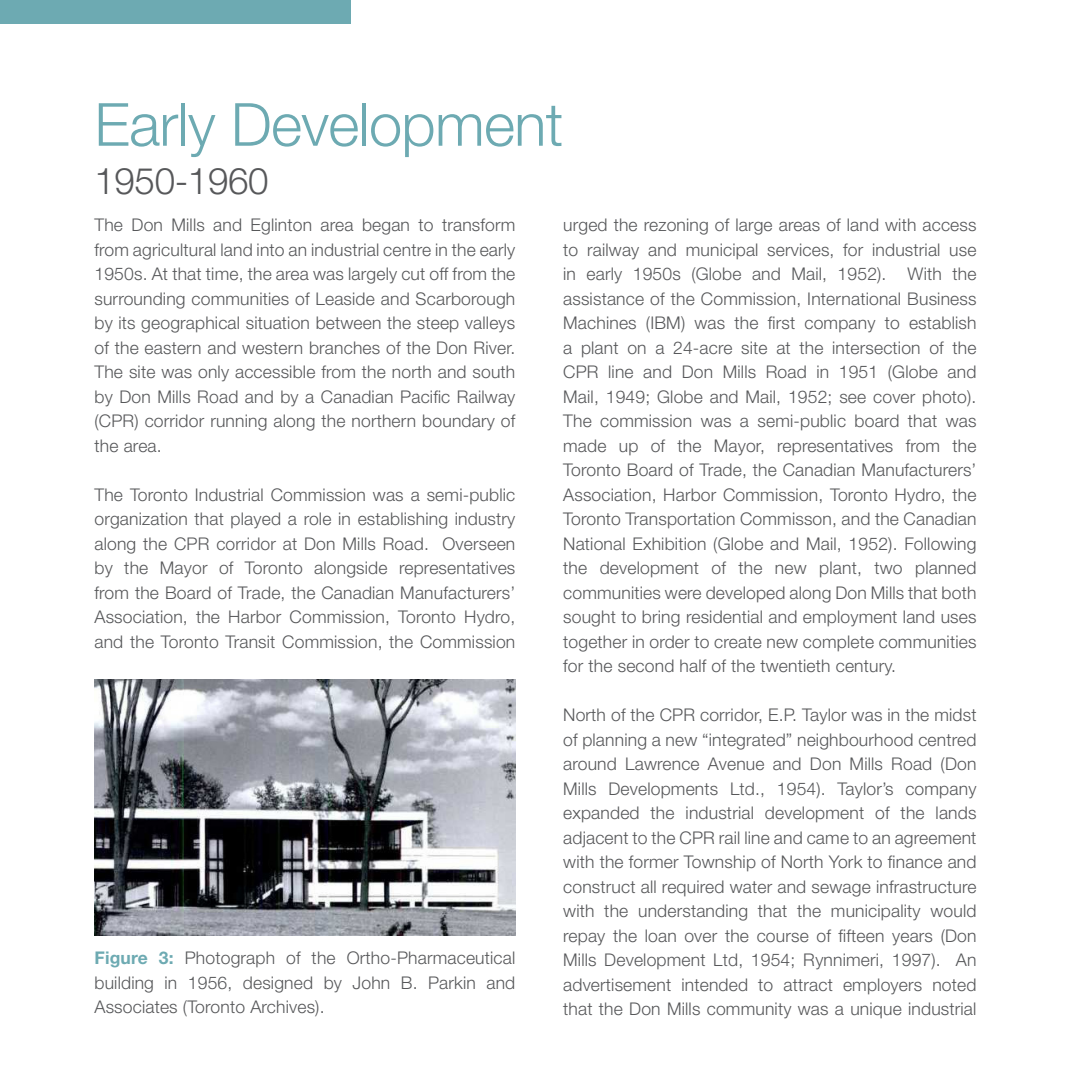
<style>
.page{position:relative;width:1071px;height:1071px;background:#fff}
.page>*{position:absolute;margin:0;border:0;box-sizing:border-box;transform-origin:0 0}
.t1{font:300 59.5px "Helvetica Neue LT Std";letter-spacing:-.01em;color:#6daab2}
.t2{font:300 36.75px "Helvetica Neue LT Std";letter-spacing:-.01em;color:#57585a}
.t3{font:300 17.5px/24.5px "Helvetica Neue LT Std";letter-spacing:.01em;color:#57585a;text-align:justify}
.s1{font-weight:700;color:#6daab2}
</style>
<div class="page">
<div style="left:0;top:0;width:351px;height:24px;background:#6daab2"></div>
<img style="left:94px;top:679px;width:421px;height:256px">
<h2 class="t1" style="left:94px;top:88px;width:470px">Early Development</h2>
<h2 class="t2" style="left:94px;top:159px;width:176px">1950-1960</h2>
<p class="t3" style="left:94px;top:212px;width:422px">The Don Mills and Eglinton area began to transform from agricultural land into an industrial centre in the early 1950s. At that time, the area was largely cut off from the surrounding communities of Leaside and Scarborough by its geographical situation between the steep valleys of the eastern and western branches of the Don River.<br>The site was only accessible from the north and south by Don Mills Road and by a Canadian Pacific Railway (CPR) corridor running along the northern boundary of the area.</p>
<p class="t3" style="left:94px;top:482px;width:422px">The Toronto Industrial Commission was a semi-public organization that played a role in establishing industry along the CPR corridor at Don Mills Road. Overseen by the Mayor of Toronto alongside representatives from the Board of Trade, the Canadian Manufacturers’ Association, the Harbor Commission, Toronto Hydro, and the Toronto Transit Commission, the Commission</p>
<p class="t3" style="left:563px;top:212px;width:415px">urged the rezoning of large areas of land with access to railway and municipal services, for industrial use in early 1950s (Globe and Mail, 1952). With the assistance of the Commission, International Business Machines (IBM) was the first company to establish a plant on a 24-acre site at the intersection of the CPR line and Don Mills Road in 1951 (Globe and Mail, 1949; Globe and Mail, 1952; see cover photo).<br>The commission was a semi-public board that was made up of the Mayor, representatives from the Toronto Board of Trade, the Canadian Manufacturers’ Association, Harbor Commission, Toronto Hydro, the Toronto Transportation Commisson, and the Canadian National Exhibition (Globe and Mail, 1952). Following the development of the new plant, two planned communities were developed along Don Mills that both sought to bring residential and employment land uses together in order to create new complete communities for the second half of the twentieth century.</p>
<p class="t3" style="left:94px;top:945px;width:422px"><span class="s1">Figure 3:</span> Photograph of the Ortho-Pharmaceutical building in 1956, designed by John B. Parkin and Associates (Toronto Archives).</p>
<p class="t3" style="left:563px;top:702px;width:415px">North of the CPR corridor, E.P. Taylor was in the midst of planning a new “integrated” neighbourhood centred around Lawrence Avenue and Don Mills Road (Don Mills Developments Ltd., 1954). Taylor’s company expanded the industrial development of the lands adjacent to the CPR rail line and came to an agreement with the former Township of North York to finance and construct all required water and sewage infrastructure with the understanding that the municipality would repay the loan over the course of fifteen years (Don Mills Development Ltd, 1954; Rynnimeri, 1997). An advertisement intended to attract employers noted that the Don Mills community was a unique industrial</p>
</div>
